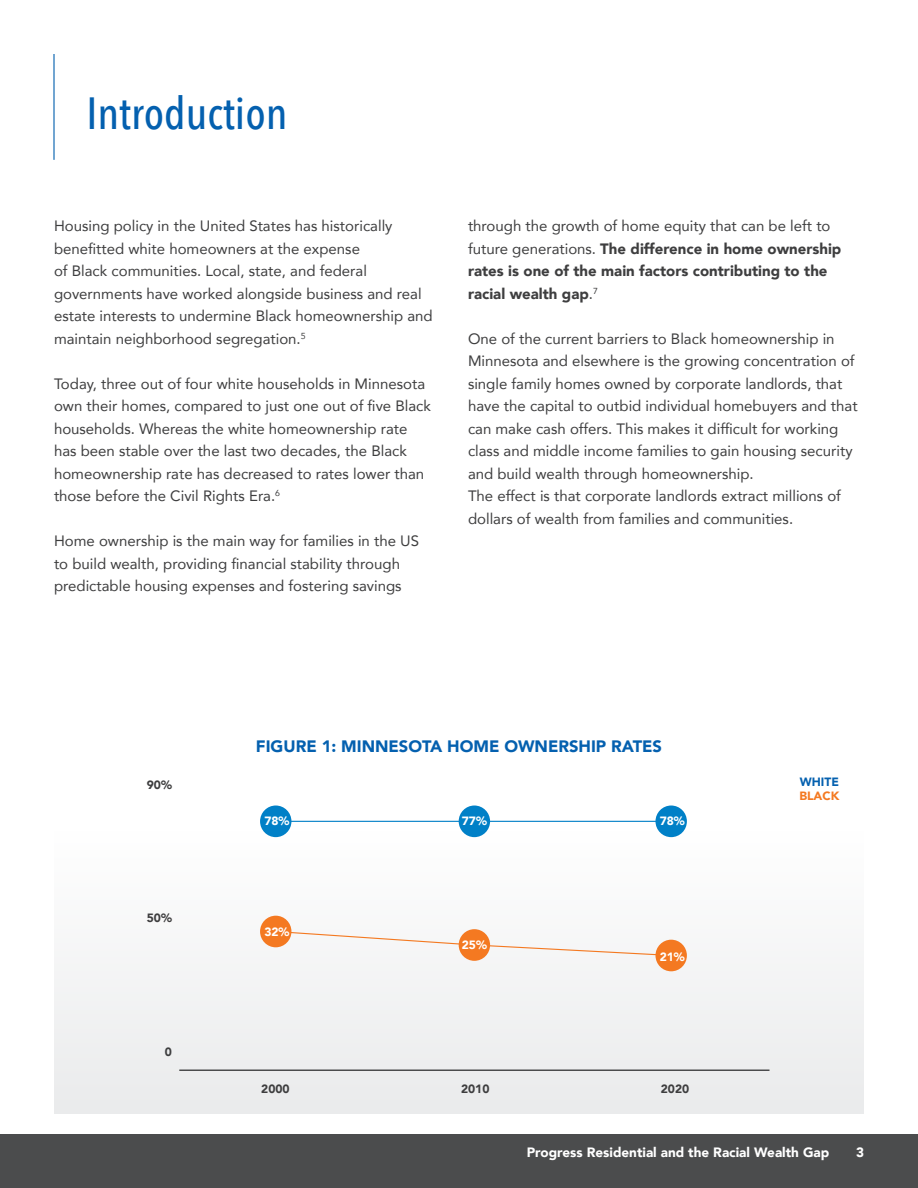
<style>
.page{position:relative;width:918px;height:1188px;background:#fff}
.page>*{position:absolute;margin:0;border:0;box-sizing:border-box;transform-origin:0 0}
.t1{font:500 45px "Avenir Next Condensed";color:#0460af}
.t2{font:900 16.5px "Avenir";color:#0460af}
.Report_Body{font:15px/22.5px "Avenir";color:#3e3e3f}
.Report_Body-2{font:900 15px/22.5px "Avenir";color:#3e3e3f}
.t3{font:900 13.5px "Avenir";color:#fff}
.Report_Body-3{font:900 12px "Avenir";color:#3e3e3f}
.Report_Body-4{font:900 12px "Avenir";color:#fff}
.Report_Body-5{font:900 12px "Avenir";color:#0460af}
.Report_Body-6{font:900 12px "Avenir";color:#f47921}
.s1{font-weight:400}
</style>
<div class="page">
<div style="left:0;top:1134px;width:918px;height:54px;background:#4b4c4d"></div>
<hr style="left:53px;top:54px;width:2px;height:106px;background:#0460af">
<div style="left:54px;top:831px;width:810px;height:283px;background:#f3f4f4"></div>
<hr style="left:276px;top:821px;width:393px;height:1px;background:#0080c7">
<svg style="left:274px;top:930px;width:398px;height:28px"></svg>
<hr style="left:179px;top:1070px;width:591px;height:1px;background:#4b4c4d">
<div style="left:260px;top:916px;width:31px;height:31px;background:#f47921;border-radius:50%"></div>
<div style="left:260px;top:806px;width:31px;height:31px;background:#0080c7;border-radius:50%"></div>
<div style="left:459px;top:929px;width:31px;height:32px;background:#f47921;border-radius:50%"></div>
<div style="left:459px;top:806px;width:31px;height:31px;background:#0080c7;border-radius:50%"></div>
<div style="left:655px;top:940px;width:32px;height:31px;background:#f47921;border-radius:50%"></div>
<div style="left:655px;top:806px;width:32px;height:31px;background:#0080c7;border-radius:50%"></div>
<p class="t1" style="left:87px;top:86px;width:203px">Introduction</p>
<p class="Report_Body" style="left:54px;top:214px;width:340px">Housing policy in the United States has historically benefitted white homeowners at the expense</p>
<p class="Report_Body" style="left:54px;top:259px;width:380px">of Black communities. Local, state, and federal governments have worked alongside business and real estate interests to undermine Black homeownership and maintain neighborhood segregation.<sup>5</sup></p>
<p class="Report_Body" style="left:54px;top:372px;width:378px">Today, three out of four white households in Minnesota own their homes, compared to just one out of five Black households. Whereas the white homeownership rate has been stable over the last two decades, the Black homeownership rate has decreased to rates lower than those before the Civil Rights Era.<sup>6</sup></p>
<p class="Report_Body" style="left:54px;top:529px;width:367px">Home ownership is the main way for families in the US to build wealth, providing financial stability through predictable housing expenses and fostering savings</p>
<p class="Report_Body-2" style="left:468px;top:214px;width:375px"><span class="s1">through the growth of home equity that can be left to future generations.</span> The difference in home ownership rates is one of the main factors contributing to the racial wealth gap<span class="s1">.</span><sup>7</sup></p>
<p class="Report_Body" style="left:468px;top:327px;width:391px">One of the current barriers to Black homeownership in Minnesota and elsewhere is the growing concentration of single family homes owned by corporate landlords, that have the capital to outbid individual homebuyers and that can make cash offers. This makes it difficult for working class and middle income families to gain housing security and build wealth through homeownership.</p>
<p class="Report_Body" style="left:468px;top:484px;width:375px">The effect is that corporate landlords extract millions of dollars of wealth from families and communities.</p>
<p class="Report_Body-3" style="left:147px;top:774px;width:27px">90%</p>
<p class="Report_Body-3" style="left:147px;top:908px;width:27px">50%</p>
<p class="Report_Body-3" style="left:165px;top:1041px;width:9px">0</p>
<p class="t2" style="left:256px;top:732px;width:408px">FIGURE 1: MINNESOTA HOME OWNERSHIP RATES</p>
<p class="Report_Body-4" style="left:264px;top:811px;width:27px">78%</p>
<p class="Report_Body-4" style="left:462px;top:811px;width:27px">77%</p>
<p class="Report_Body-4" style="left:660px;top:811px;width:27px">78%</p>
<p class="Report_Body-4" style="left:264px;top:922px;width:27px">32%</p>
<p class="Report_Body-3" style="left:261px;top:1079px;width:30px">2000</p>
<p class="Report_Body-4" style="left:462px;top:934px;width:27px">25%</p>
<p class="Report_Body-4" style="left:660px;top:946px;width:27px">21%</p>
<p class="Report_Body-3" style="left:461px;top:1079px;width:30px">2010</p>
<p class="Report_Body-3" style="left:661px;top:1079px;width:30px">2020</p>
<p class="Report_Body-5" style="left:800px;top:771px;width:41px">WHITE</p>
<p class="Report_Body-6" style="left:799px;top:786px;width:41px">BLACK</p>
<p class="t3" style="left:527px;top:1141px;width:304px">Progress Residential and the Racial Wealth Gap</p>
<p class="t3" style="left:856px;top:1141px;width:9px">3</p>
</div>
